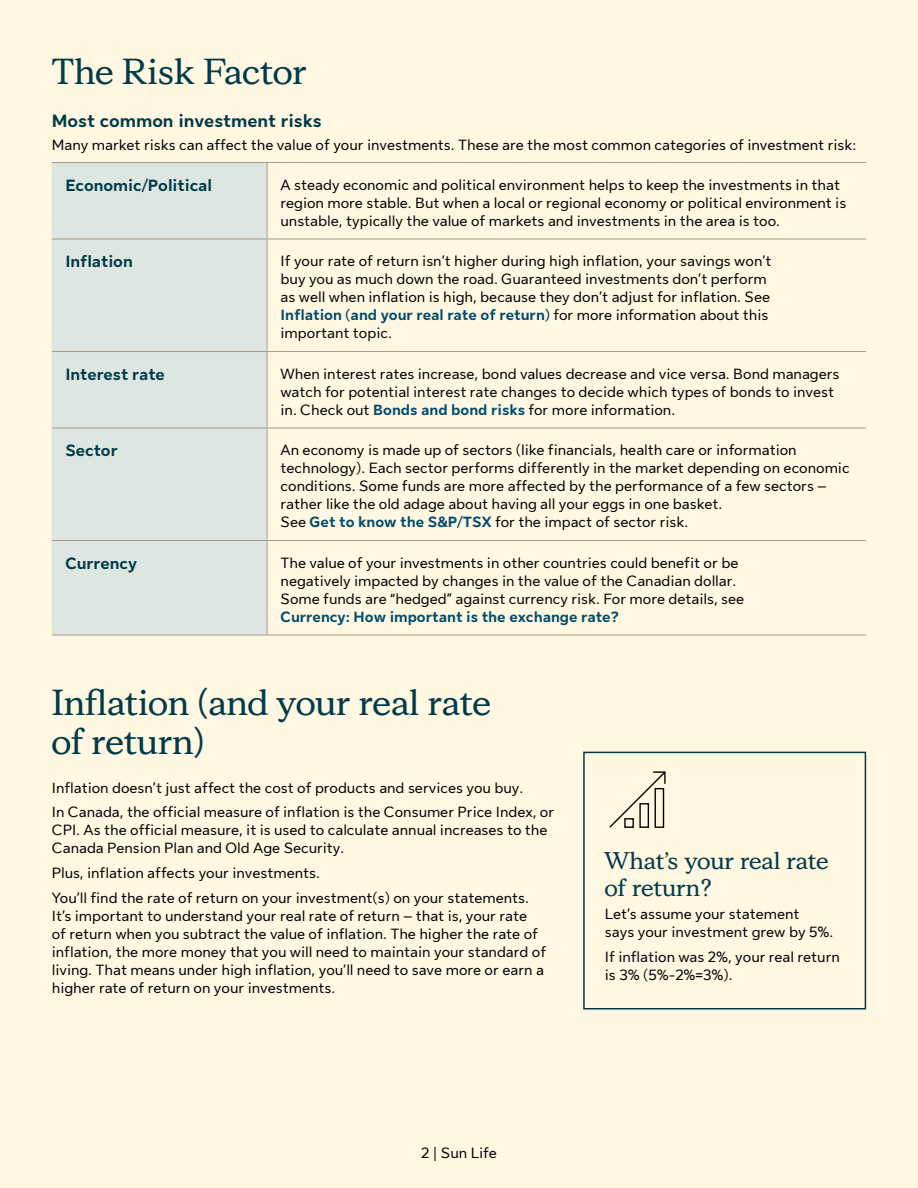
<style>
.page{position:relative;width:918px;height:1188px;background:#fff7e1}
.page>*{position:absolute;margin:0;border:0;box-sizing:border-box;transform-origin:0 0}
.t1{font:700 36px/39px "Sun Life New Display";color:#003b49}
.t2{font:700 24px/27px "Sun Life New Display";color:#003b49}
.t3{font:700 18px "Sun Life New Text";color:#003b49}
.t4{font:700 16.5px "Sun Life New Text";color:#003b49}
.t5{font:15px/18px "Sun Life New Text";color:#000}
.t6{font:700 15px "Sun Life New Text";color:#004c6c}
.s1{font-weight:700;color:#004c6c}
</style>
<div class="page">
<div style="left:52px;top:163px;width:215px;height:472px;background:#dee6e1"></div>
<hr style="left:52px;top:162px;width:215px;height:1px;background:#a49c8a">
<hr style="left:267px;top:162px;width:599px;height:1px;background:#a49c8a">
<hr style="left:267px;top:163px;width:1px;height:76px;background:#a49c8a">
<hr style="left:267px;top:239px;width:1px;height:112px;background:#a49c8a">
<hr style="left:267px;top:352px;width:1px;height:76px;background:#a49c8a">
<hr style="left:267px;top:428px;width:1px;height:112px;background:#a49c8a">
<hr style="left:267px;top:541px;width:1px;height:94px;background:#a49c8a">
<hr style="left:52px;top:239px;width:215px;height:1px;background:#a49c8a">
<hr style="left:267px;top:239px;width:599px;height:1px;background:#a49c8a">
<hr style="left:52px;top:351px;width:215px;height:1px;background:#a49c8a">
<hr style="left:267px;top:351px;width:599px;height:1px;background:#a49c8a">
<hr style="left:52px;top:428px;width:215px;height:1px;background:#a49c8a">
<hr style="left:267px;top:428px;width:599px;height:1px;background:#a49c8a">
<hr style="left:52px;top:540px;width:215px;height:1px;background:#a49c8a">
<hr style="left:267px;top:540px;width:599px;height:1px;background:#a49c8a">
<hr style="left:52px;top:635px;width:215px;height:1px;background:#a49c8a">
<hr style="left:267px;top:635px;width:599px;height:1px;background:#a49c8a">
<div style="left:583px;top:752px;width:283px;height:258px;border:2px solid #003b49"></div>
<svg style="left:609px;top:771px;width:57px;height:57px"></svg>
<h1 class="t1" style="left:52px;top:51px;width:256px">The Risk Factor</h1>
<p class="t3" style="left:52px;top:108px;width:271px">Most common investment risks</p>
<p class="t5" style="left:52px;top:135px;width:806px">Many market risks can affect the value of your investments. These are the most common categories of investment risk:</p>
<p class="t4" style="left:65px;top:174px;width:148px">Economic/Political</p>
<p class="t5" style="left:281px;top:174px;width:567px">A steady economic and political environment helps to keep the investments in that region more stable. But when a local or regional economy or political environment is unstable, typically the value of markets and investments in the area is too.</p>
<p class="t4" style="left:65px;top:250px;width:69px">Inflation</p>
<p class="t5" style="left:281px;top:251px;width:492px">If your rate of return isn’t higher during high inflation, your savings won’t buy you as much down the road. Guaranteed investments don’t perform as well when inflation is high, because they don’t adjust for inflation. See <span class="s1">Inflation (and your real rate of return)</span> for more information about this important topic.</p>
<p class="t4" style="left:65px;top:363px;width:101px">Interest rate</p>
<p class="t5" style="left:281px;top:363px;width:560px">When interest rates increase, bond values decrease and vice versa. Bond managers watch for potential interest rate changes to decide which types of bonds to invest in. Check out <span class="s1">Bonds and bond risks</span> for more information.</p>
<p class="t4" style="left:65px;top:439px;width:54px">Sector</p>
<p class="t5" style="left:281px;top:440px;width:571px">An economy is made up of sectors (like financials, health care or information technology). Each sector performs differently in the market depending on economic conditions. Some funds are more affected by the performance of a few sectors – rather like the old adage about having all your eggs in one basket.<br>See <span class="s1">Get to know the S&amp;P/TSX</span> for the impact of sector risk.</p>
<p class="t4" style="left:65px;top:552px;width:73px">Currency</p>
<p class="t5" style="left:281px;top:552px;width:465px">The value of your investments in other countries could benefit or be negatively impacted by changes in the value of the Canadian dollar.<br>Some funds are “hedged” against currency risk. For more details, see</p>
<p class="t6" style="left:281px;top:606px;width:340px">Currency: How important is the exchange rate?</p>
<h1 class="t1" style="left:52px;top:682px;width:441px">Inflation (and your real rate of return)</h1>
<p class="t5" style="left:52px;top:774px;width:504px;line-height:24.8px">Inflation doesn’t just affect the cost of products and services you buy.<br>In Canada, the official measure of inflation is the Consumer Price Index, or</p>
<p class="t5" style="left:52px;top:820px;width:497px">CPI. As the official measure, it is used to calculate annual increases to the<br>Canada Pension Plan and Old Age Security.</p>
<p class="t5" style="left:52px;top:860px;width:479px;line-height:24.8px">Plus, inflation affects your investments.<br>You’ll find the rate of return on your investment(s) on your statements.</p>
<p class="t5" style="left:52px;top:906px;width:496px">It’s important to understand your real rate of return – that is, your rate<br>of return when you subtract the value of inflation. The higher the rate of inflation, the more money that you will need to maintain your standard of living. That means under high inflation, you’ll need to save more or earn a higher rate of return on your investments.</p>
<h2 class="t2" style="left:605px;top:846px;width:225px">What’s your real rate of return?</h2>
<p class="t5" style="left:605px;top:904px;width:230px">Let’s assume your statement<br>says your investment grew by 5%.</p>
<p class="t5" style="left:605px;top:947px;width:236px">If inflation was 2%, your real return is 3% (5%-2%=3%).</p>
<p class="t5" style="left:421px;top:1143px;width:77px">2 | Sun Life</p>
</div>
